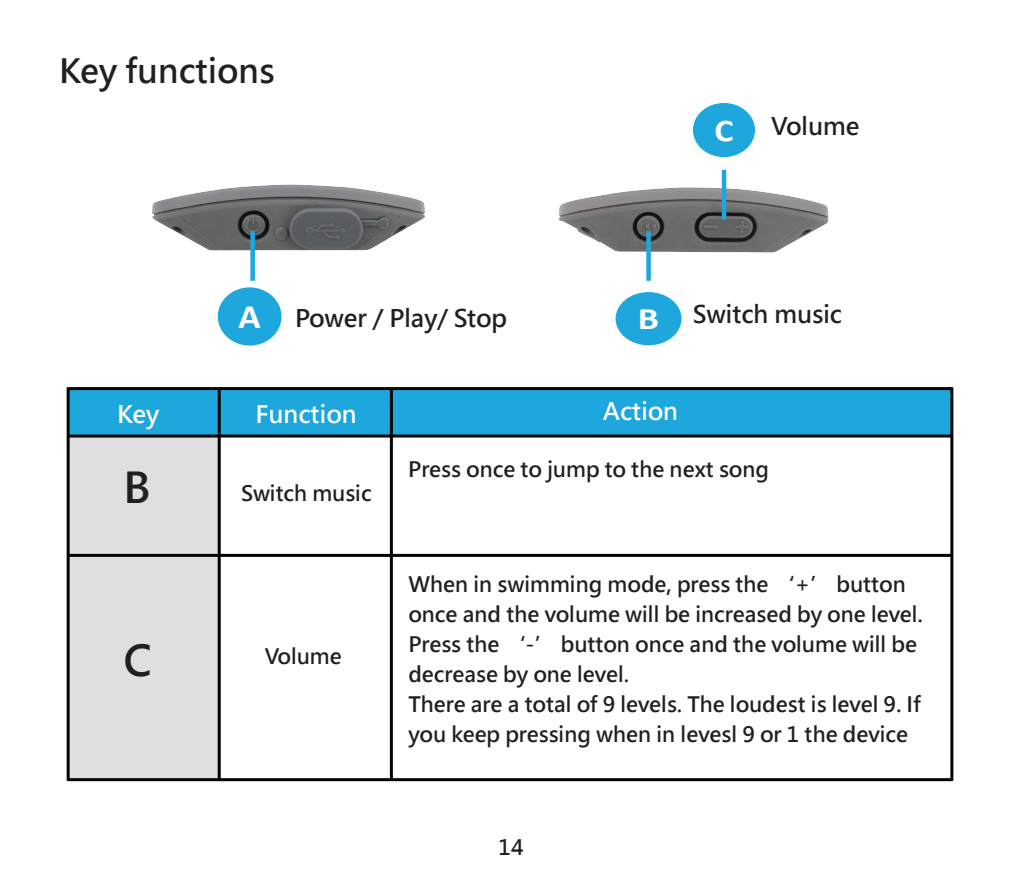
<style>
.page{position:relative;width:1021px;height:893px;background:#fff}
.page>*{position:absolute;margin:0;border:0;box-sizing:border-box;transform-origin:0 0}
.t1{font:700 42px "Microsoft Jheng Hei";color:#231f20}
.t2{font:700 34.2px "Calibri";color:#fff;scale:1.08 1}
.t3{font:700 33px "Microsoft Jheng Hei";color:#231f20}
.t4{font:700 31.8px "Calibri";color:#fff;scale:1.13 1}
.t5{font:700 31.2px "Calibri";color:#fff;scale:1.22 1}
.t6{font:700 24px "Microsoft Jheng Hei";color:#231f20}
.t7{font:700 24px "Microsoft Jheng Hei";color:#fff}
.t8{font:700 21px/30px "Microsoft Jheng Hei";color:#231f20}
</style>
<div class="page">
<div style="left:68px;top:389px;width:151px;height:47px;background:#1da7dd"></div>
<div style="left:219px;top:389px;width:172px;height:47px;background:#1da7dd"></div>
<div style="left:391px;top:389px;width:560px;height:47px;background:#1da7dd"></div>
<div style="left:68px;top:436px;width:151px;height:119px;background:#e0dfdf"></div>
<div style="left:68px;top:555px;width:151px;height:225px;background:#e0dfdf"></div>
<hr style="left:218px;top:388px;width:3px;height:393px;background:#030303">
<hr style="left:390px;top:388px;width:3px;height:393px;background:#030303">
<hr style="left:67px;top:435px;width:885px;height:3px;background:#030303">
<hr style="left:67px;top:554px;width:885px;height:3px;background:#030303">
<hr style="left:67px;top:388px;width:3px;height:393px;background:#030303">
<hr style="left:950px;top:388px;width:3px;height:393px;background:#030303">
<hr style="left:67px;top:387px;width:885px;height:3px;background:#030303">
<hr style="left:67px;top:778px;width:885px;height:3px;background:#030303">
<img style="left:152px;top:184px;width:273px;height:158px">
<div style="left:218px;top:287px;width:63px;height:59px;background:#1da7dd;border-radius:50%"></div>
<img style="left:559px;top:103px;width:270px;height:243px">
<div style="left:615px;top:292px;width:66px;height:53px;background:#1da7dd;border-radius:50%"></div>
<div style="left:693px;top:103px;width:62px;height:54px;background:#1da7dd;border-radius:50%"></div>
<div style="left:250px;top:231px;width:5px;height:50px;background:#1da7dd"></div>
<svg style="left:646px;top:231px;width:4px;height:50px"></svg>
<div style="left:721px;top:170px;width:5px;height:50px;background:#1da7dd"></div>
<h3 class="t3" style="left:59px;top:50px;width:217px">Key functions</h3>
<h3 class="t4" style="left:714px;top:108px;width:18px">C</h3>
<p class="t6" style="left:771px;top:111px;width:90px">Volume</p>
<p class="t6" style="left:295px;top:303px;width:213px">Power / Play/ Stop</p>
<p class="t6" style="left:693px;top:299px;width:151px">Switch music</p>
<h2 class="t2" style="left:238px;top:292px;width:22px">A</h2>
<h3 class="t5" style="left:638px;top:297px;width:19px">B</h3>
<p class="t7" style="left:117px;top:399px;width:43px">Key</p>
<p class="t7" style="left:256px;top:399px;width:103px">Function</p>
<p class="t7" style="left:603px;top:396px;width:77px">Action</p>
<h1 class="t1" style="left:123px;top:461px;width:29px">B</h1>
<h1 class="t1" style="left:123px;top:634px;width:30px">C</h1>
<p class="t8" style="left:241px;top:478px;width:132px">Switch music</p>
<p class="t8" style="left:265px;top:642px;width:79px">Volume</p>
<p class="t8" style="left:408px;top:454px;width:362px">Press once to jump to the next song</p>
<p class="t8" style="left:408px;top:569px;width:516px">When in swimming mode, press the ‘+’ button once and the volume will be increased by one level.<br>Press the ‘-’ button once and the volume will be decrease by one level.<br>There are a total of 9 levels. The loudest is level 9. If you keep pressing when in levesl 9 or 1 the device</p>
<p class="t8" style="left:498px;top:832px;width:27px">14</p>
</div>
